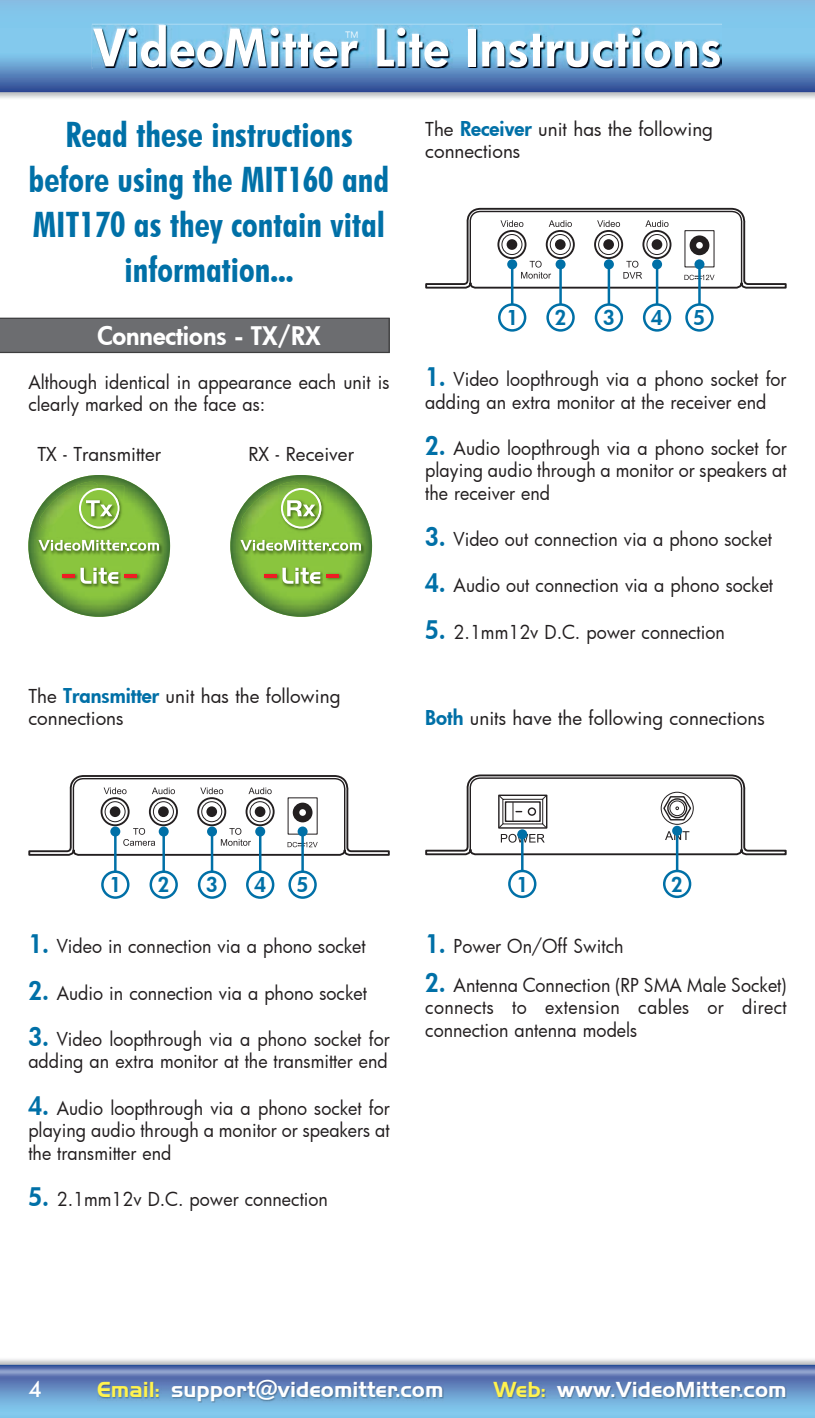
<style>
.page{position:relative;width:815px;height:1418px;background:#fff}
.page>*{position:absolute;margin:0;border:0;box-sizing:border-box;transform-origin:0 0}
.t1{font:800 50px "Futura";letter-spacing:.025em;color:#fff}
.t2{font:700 condensed 35px/45px "Futura BT";color:#0070a7;text-align:center}
.t3{font:800 25px "Futura";color:#fff}
.t4{font:700 22.5px "Handel Got D";color:#fff}
.t5{font:500 22.5px "Futura BT";color:#fff}
.t6{font:800 20px "Futura";color:#0070a7}
.t7{font:18.75px/22.5px "Futura";color:#231f20;scale:.95 1}
.t8{font:18.75px/22.5px "Futura";color:#231f20}
.t9{font:300 15px "Futura";color:#fff}
.s1{font-weight:800;font-size:20px;color:#0070a7}
.s2{font-weight:800;font-size:25px;color:#0070a7}
.s3{color:#fff34f}
.s4{font-family:"Futura";font-weight:800}
</style>
<div class="page">
<svg style="left:0;top:317px;width:390px;height:36px;background:#6b6c6f"></svg>
<img style="left:28px;top:475px;width:142px;height:142px">
<img style="left:36px;top:537px;width:128px;height:18px">
<svg style="left:38px;top:540px;width:121px;height:10px"></svg>
<img style="left:78px;top:565px;width:45px;height:23px">
<img style="left:60px;top:571px;width:2px;height:11px">
<img style="left:137px;top:571px;width:4px;height:11px">
<svg style="left:62px;top:567px;width:75px;height:16px"></svg>
<img style="left:36px;top:481px;width:62px;height:48px">
<img style="left:77px;top:486px;width:47px;height:47px">
<img style="left:77px;top:486px;width:21px;height:17px">
<svg style="left:79px;top:488px;width:40px;height:40px"></svg>
<img style="left:230px;top:475px;width:142px;height:142px">
<img style="left:238px;top:537px;width:128px;height:18px">
<svg style="left:240px;top:540px;width:121px;height:10px"></svg>
<img style="left:280px;top:565px;width:45px;height:23px">
<img style="left:262px;top:571px;width:2px;height:11px">
<img style="left:339px;top:571px;width:4px;height:11px">
<svg style="left:264px;top:567px;width:75px;height:16px"></svg>
<img style="left:238px;top:481px;width:62px;height:48px">
<img style="left:279px;top:486px;width:47px;height:47px">
<img style="left:279px;top:486px;width:21px;height:17px">
<svg style="left:281px;top:488px;width:40px;height:40px"></svg>
<svg style="left:28px;top:775px;width:362px;height:80px"></svg>
<hr style="left:114px;top:831px;width:3px;height:62px;background:#0070a7">
<div style="left:110px;top:826px;width:10px;height:10px;background:#0070a7;border-radius:50%"></div>
<svg style="left:102px;top:871px;width:26px;height:26px"></svg>
<div style="left:101px;top:870px;width:29px;height:28px;border:2px solid #0070a7;border-radius:50%"></div>
<hr style="left:162px;top:831px;width:3px;height:62px;background:#0070a7">
<div style="left:159px;top:826px;width:10px;height:10px;background:#0070a7;border-radius:50%"></div>
<svg style="left:151px;top:871px;width:26px;height:26px"></svg>
<div style="left:150px;top:870px;width:28px;height:28px;border:2px solid #0070a7;border-radius:50%"></div>
<hr style="left:211px;top:831px;width:2px;height:62px;background:#0070a7">
<div style="left:207px;top:826px;width:10px;height:10px;background:#0070a7;border-radius:50%"></div>
<svg style="left:199px;top:871px;width:26px;height:26px"></svg>
<div style="left:198px;top:870px;width:28px;height:28px;border:2px solid #0070a7;border-radius:50%"></div>
<hr style="left:259px;top:831px;width:2px;height:62px;background:#0070a7">
<div style="left:255px;top:826px;width:10px;height:10px;background:#0070a7;border-radius:50%"></div>
<svg style="left:247px;top:871px;width:26px;height:26px"></svg>
<div style="left:246px;top:870px;width:28px;height:28px;border:2px solid #0070a7;border-radius:50%"></div>
<hr style="left:301px;top:831px;width:3px;height:62px;background:#0070a7">
<div style="left:298px;top:826px;width:10px;height:10px;background:#0070a7;border-radius:50%"></div>
<svg style="left:290px;top:871px;width:26px;height:26px"></svg>
<div style="left:288px;top:870px;width:29px;height:28px;border:2px solid #0070a7;border-radius:50%"></div>
<svg style="left:425px;top:208px;width:362px;height:80px"></svg>
<hr style="left:511px;top:264px;width:2px;height:62px;background:#0070a7">
<div style="left:507px;top:259px;width:10px;height:10px;background:#0070a7;border-radius:50%"></div>
<div style="left:499px;top:304px;width:26px;height:26px;background:#fff;border-radius:50%"></div>
<div style="left:498px;top:303px;width:28px;height:28px;border:2px solid #0070a7;border-radius:50%"></div>
<hr style="left:559px;top:264px;width:3px;height:62px;background:#0070a7">
<div style="left:556px;top:259px;width:10px;height:10px;background:#0070a7;border-radius:50%"></div>
<svg style="left:548px;top:304px;width:25px;height:26px"></svg>
<div style="left:546px;top:303px;width:29px;height:28px;border:2px solid #0070a7;border-radius:50%"></div>
<hr style="left:608px;top:264px;width:2px;height:62px;background:#0070a7">
<div style="left:604px;top:259px;width:10px;height:10px;background:#0070a7;border-radius:50%"></div>
<div style="left:596px;top:304px;width:26px;height:26px;background:#fff;border-radius:50%"></div>
<div style="left:595px;top:303px;width:28px;height:28px;border:2px solid #0070a7;border-radius:50%"></div>
<hr style="left:656px;top:264px;width:2px;height:62px;background:#0070a7">
<div style="left:652px;top:259px;width:10px;height:10px;background:#0070a7;border-radius:50%"></div>
<div style="left:644px;top:304px;width:26px;height:26px;background:#fff;border-radius:50%"></div>
<div style="left:643px;top:303px;width:28px;height:28px;border:2px solid #0070a7;border-radius:50%"></div>
<hr style="left:698px;top:264px;width:3px;height:62px;background:#0070a7">
<div style="left:694px;top:259px;width:10px;height:10px;background:#0070a7;border-radius:50%"></div>
<svg style="left:687px;top:304px;width:25px;height:26px"></svg>
<div style="left:685px;top:303px;width:29px;height:28px;border:2px solid #0070a7;border-radius:50%"></div>
<svg style="left:425px;top:774px;width:362px;height:81px"></svg>
<hr style="left:521px;top:834px;width:3px;height:58px;background:#0070a7">
<div style="left:517px;top:829px;width:10px;height:10px;background:#0070a7;border-radius:50%"></div>
<svg style="left:509px;top:871px;width:26px;height:25px"></svg>
<div style="left:508px;top:869px;width:28px;height:29px;border:2px solid #0070a7;border-radius:50%"></div>
<hr style="left:676px;top:830px;width:2px;height:62px;background:#0070a7">
<div style="left:672px;top:825px;width:10px;height:10px;background:#0070a7;border-radius:50%"></div>
<div style="left:664px;top:871px;width:26px;height:25px;background:#fff;border-radius:50%"></div>
<div style="left:663px;top:869px;width:28px;height:29px;border:2px solid #0070a7;border-radius:50%"></div>
<svg style="left:0;top:0;width:815px;height:92px;background:#6aa0d0"></svg>
<img style="left:92px;top:24px;width:630px;height:45px">
<img style="left:94px;top:26px;width:627px;height:42px">
<svg style="left:0;top:1364px;width:815px;height:53px;background:#709dcd"></svg>
<img style="left:98px;top:1380px;width:345px;height:22px">
<img style="left:494px;top:1382px;width:292px;height:16px">
<h1 class="t1" style="left:94px;top:14px;width:629px">VideoMitter Lite Instructions</h1>
<p class="t9" style="left:345px;top:27px;width:16px">™</p>
<h2 class="t2" style="left:29px;top:112px;width:362px">Read these instructions before using the MIT160 and<br>MIT170 as they contain vital information...</h2>
<h3 class="t3" style="left:97px;top:319px;width:225px">Connections - TX/RX</h3>
<p class="t7" style="left:28px;top:370px;width:382px">Although identical in appearance each unit is clearly marked on the face as:</p>
<p class="t8" style="left:37px;top:442px;width:125px">TX - Transmitter</p>
<p class="t8" style="left:248px;top:442px;width:107px">RX - Receiver</p>
<p class="t8" style="left:28px;top:684px;width:314px">The <span class="s1">Transmitter</span> unit has the following connections</p>
<p class="t8" style="left:425px;top:117px;width:289px">The <span class="s1">Receiver</span> unit has the following connections</p>
<p class="t6" style="left:506px;top:304px;width:13px">1</p>
<p class="t6" style="left:555px;top:304px;width:13px">2</p>
<p class="t6" style="left:603px;top:304px;width:13px">3</p>
<p class="t6" style="left:651px;top:304px;width:13px">4</p>
<p class="t6" style="left:694px;top:304px;width:13px">5</p>
<p class="t7" style="left:425px;top:367px;width:382px"><span class="s2">1.</span> Video loopthrough via a phono socket for adding an extra monitor at the receiver end</p>
<p class="t7" style="left:425px;top:436px;width:382px;text-align:justify"><span class="s2">2.</span> Audio loopthrough via a phono socket for playing audio through a monitor or speakers at the receiver end</p>
<p class="t7" style="left:425px;top:527px;width:366px"><span class="s2">3.</span> Video out connection via a phono socket</p>
<p class="t7" style="left:425px;top:574px;width:368px"><span class="s2">4.</span> Audio out connection via a phono socket</p>
<p class="t7" style="left:425px;top:620px;width:317px"><span class="s2">5.</span> 2.1mm12v D.C. power connection</p>
<p class="t8" style="left:425px;top:706px;width:341px"><span class="s1">Both</span> units have the following connections</p>
<p class="t6" style="left:109px;top:871px;width:13px">1</p>
<p class="t6" style="left:158px;top:871px;width:13px">2</p>
<p class="t6" style="left:206px;top:871px;width:13px">3</p>
<p class="t6" style="left:254px;top:871px;width:13px">4</p>
<p class="t6" style="left:297px;top:871px;width:13px">5</p>
<p class="t7" style="left:28px;top:934px;width:357px"><span class="s2">1.</span> Video in connection via a phono socket</p>
<p class="t7" style="left:28px;top:981px;width:358px"><span class="s2">2.</span> Audio in connection via a phono socket</p>
<p class="t7" style="left:28px;top:1027px;width:382px"><span class="s2">3.</span> Video loopthrough via a phono socket for adding an extra monitor at the transmitter end</p>
<p class="t7" style="left:28px;top:1096px;width:382px;text-align:justify"><span class="s2">4.</span> Audio loopthrough via a phono socket for playing audio through a monitor or speakers at the transmitter end</p>
<p class="t7" style="left:28px;top:1187px;width:317px"><span class="s2">5.</span> 2.1mm12v D.C. power connection</p>
<p class="t6" style="left:516px;top:870px;width:13px">1</p>
<p class="t6" style="left:671px;top:870px;width:13px">2</p>
<p class="t7" style="left:425px;top:934px;width:210px"><span class="s2">1.</span> Power On/Off Switch</p>
<p class="t7" style="left:425px;top:973px;width:382px;text-align:justify"><span class="s2">2.</span> Antenna Connection (RP SMA Male Socket) connects to extension cables or direct connection antenna models</p>
<p class="t5" style="left:28px;top:1374px;width:15px">4</p>
<p class="t4" style="left:97px;top:1376px;width:348px"><span class="s3">Email:</span> support<span class="s4">@</span>videomitter.com</p>
<p class="t4" style="left:493px;top:1376px;width:295px"><span class="s3">Web:</span> <span class="s4">www</span>.VideoMitter.com</p>
</div>
